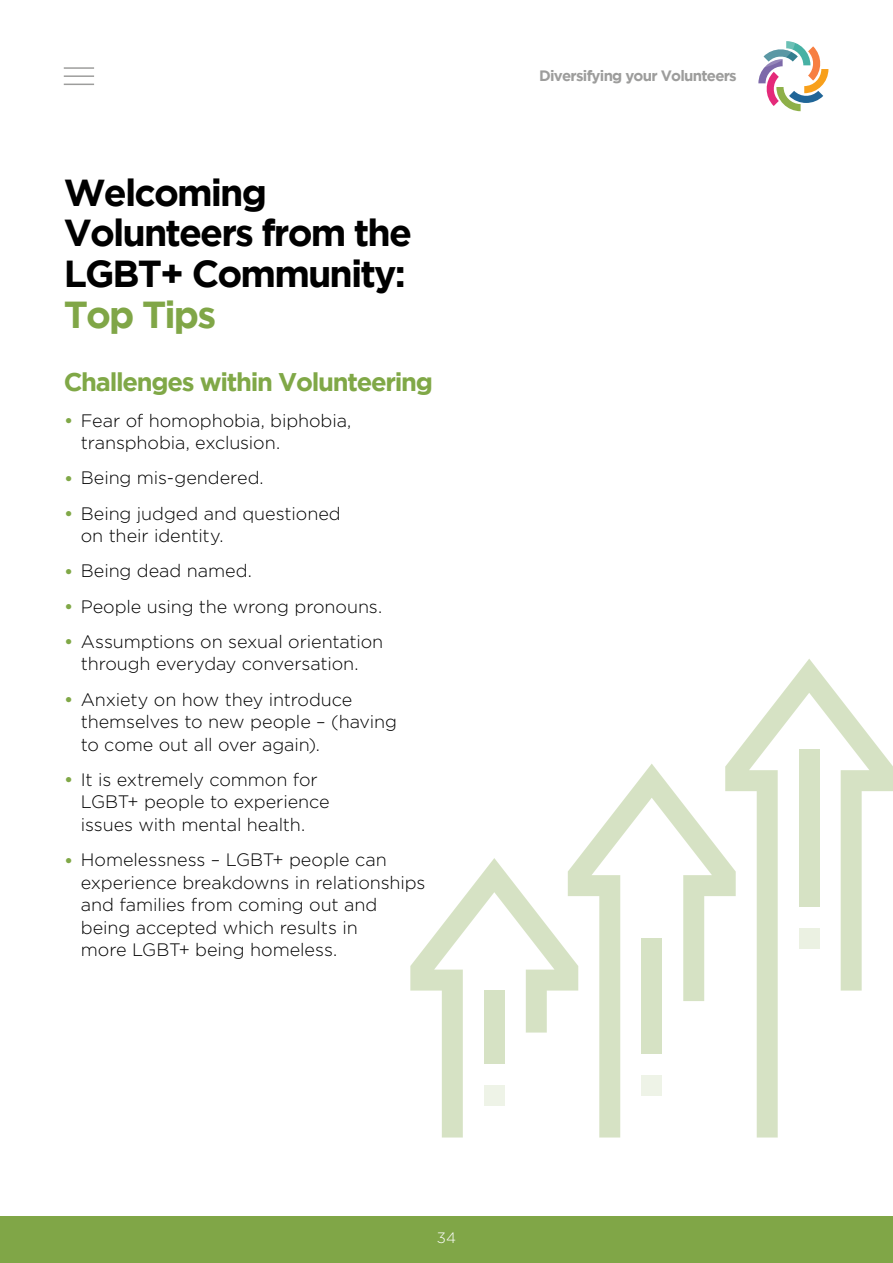
<style>
.page{position:relative;width:893px;height:1263px;background:#fff}
.page>*{position:absolute;margin:0;border:0;box-sizing:border-box;transform-origin:0 0}
.t1{font:700 37.5px/40.5px "Gotham";letter-spacing:-.05em;color:#000}
.t2{font:700 25.5px "Gotham";letter-spacing:-.05em;color:#80a847}
.t3{font:300 18px/22.5px "Gotham";letter-spacing:-.005em;color:#000}
.t4{font:700 15px "Gotham";letter-spacing:-.05em;color:#9d9d9c}
.t5{font:300 15px "Gotham";color:#fff}
.s1{color:#80a647}
.s2{font-size:21px;color:#80a847}
</style>
<div class="page">
<svg style="left:758px;top:41px;width:70px;height:70px"></svg>
<hr style="left:64px;top:67px;width:30px;height:2px;background:#9d9d9c">
<hr style="left:64px;top:75px;width:30px;height:2px;background:#9d9d9c">
<hr style="left:64px;top:84px;width:30px;height:1px;background:#9d9d9c">
<div style="left:0;top:1216px;width:893px;height:47px;background:#80a647"></div>
<svg style="left:728px;top:659px;width:165px;height:478px"></svg>
<div style="left:799px;top:749px;width:21px;height:158px;background:#d6e2c4"></div>
<svg style="left:578px;top:763px;width:158px;height:374px"></svg>
<div style="left:641px;top:938px;width:21px;height:115px;background:#d6e2c4"></div>
<svg style="left:410px;top:858px;width:168px;height:279px"></svg>
<div style="left:484px;top:990px;width:21px;height:74px;background:#d6e2c4"></div>
<div style="left:484px;top:1085px;width:21px;height:21px;background:#eef3e7"></div>
<div style="left:641px;top:1074px;width:21px;height:21px;background:#eef3e7"></div>
<div style="left:799px;top:928px;width:21px;height:20px;background:#ebf1e2"></div>
<h1 class="t1" style="left:64px;top:171px;width:350px">Welcoming<br>Volunteers from the<br>LGBT+ Community:<br><span class="s1">Top Tips</span></h1>
<h2 class="t2" style="left:64px;top:367px;width:371px">Challenges within Volunteering</h2>
<p class="t3" style="left:81px;top:409px;width:272px;text-indent:-17px"><span class="s2">•</span> Fear of homophobia, biphobia, transphobia, exclusion.</p>
<p class="t3" style="left:64px;top:467px;width:202px"><span class="s2">•</span> Being mis-gendered.</p>
<p class="t3" style="left:81px;top:502px;width:262px;text-indent:-17px"><span class="s2">•</span> Being judged and questioned on their identity.</p>
<p class="t3" style="left:64px;top:560px;width:190px"><span class="s2">•</span> Being dead named.</p>
<p class="t3" style="left:64px;top:595px;width:320px"><span class="s2">•</span> People using the wrong pronouns.</p>
<p class="t3" style="left:64px;top:630px;width:321px;text-align:center"><span class="s2">•</span> Assumptions on sexual orientation through everyday conversation.</p>
<p class="t3" style="left:81px;top:688px;width:318px;text-indent:-17px"><span class="s2">•</span> Anxiety on how they introduce themselves to new people – (having to come out all over again).</p>
<p class="t3" style="left:81px;top:768px;width:251px;text-indent:-17px"><span class="s2">•</span> It is extremely common for<br>LGBT+ people to experience issues with mental health.</p>
<p class="t3" style="left:81px;top:849px;width:346px;text-indent:-17px"><span class="s2">•</span> Homelessness – LGBT+ people can experience breakdowns in relationships and families from coming out and being accepted which results in<br>more LGBT+ being homeless.</p>
<p class="t4" style="left:539px;top:67px;width:199px">Diversifying your Volunteers</p>
<p class="t5" style="left:437px;top:1229px;width:21px">34</p>
</div>
